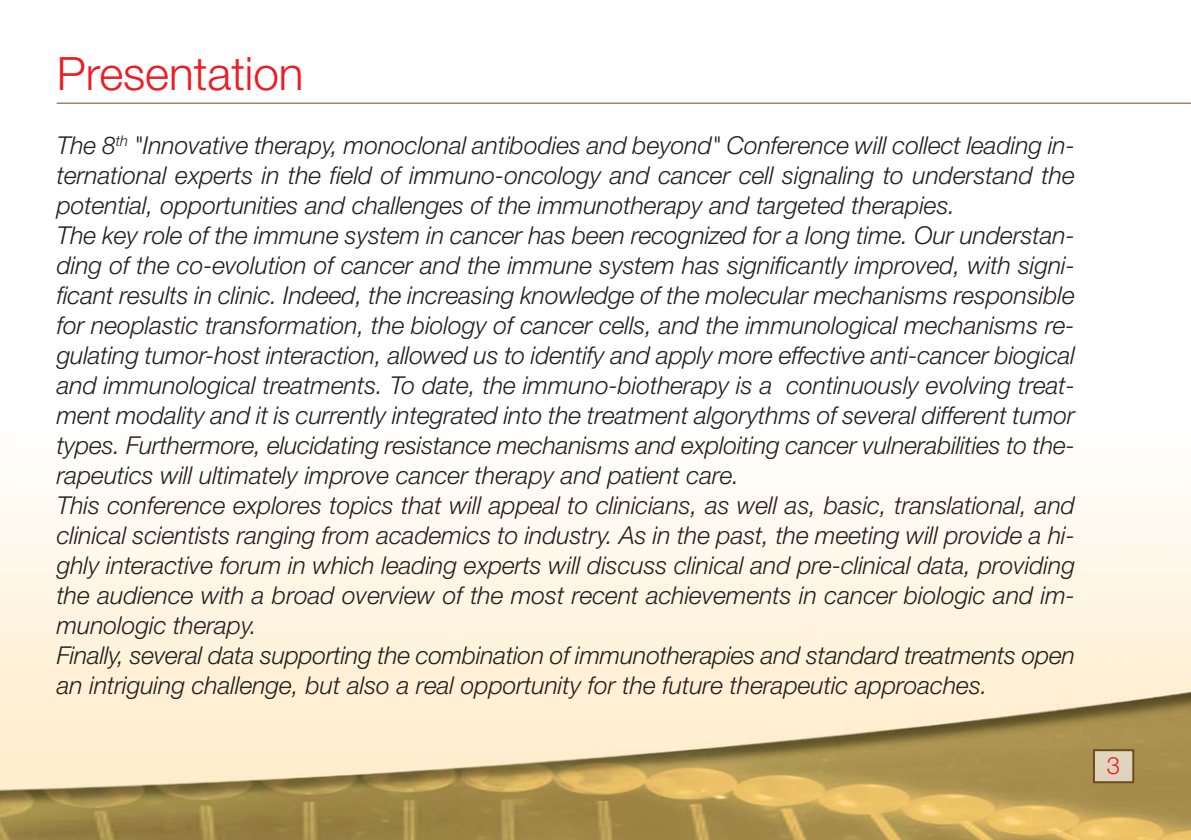
<style>
.page{position:relative;width:1191px;height:840px;background:#fff}
.page>*{position:absolute;margin:0;border:0;box-sizing:border-box;transform-origin:0 0}
.t1{font:300 46px "Helvetica Neue";color:#ed1c24}
.t2{font:italic 300 24.6px/30px "Helvetica Neue";color:#231f20}
.t3{font:300 24px "Helvetica Neue";color:#ed1c24}
</style>
<div class="page">
<img style="left:0;top:102px;width:1191px;height:737px">
<hr style="left:57px;top:103px;width:1134px;height:1px;background:#6e4d1c">
<img style="left:1096px;top:751px;width:35px;height:28px">
<div style="left:1093px;top:748px;width:41px;height:34px;border:2px solid #6e4d1c"></div>
<h1 class="t1" style="left:57px;top:57px;width:248px">Presentation</h1>
<p class="t2" style="left:57px;top:132px;width:1019px">The 8<sup>th</sup> "Innovative therapy, monoclonal antibodies and beyond" Conference will collect leading in&shy;ternational experts in the field of immuno-oncology and cancer cell signaling to understand the potential, opportunities and challenges of the immunotherapy and targeted therapies.<br>The key role of the immune system in cancer has been recognized for a long time. Our understan&shy;ding of the co-evolution of cancer and the immune system has significantly improved, with signi&shy;ficant results in clinic. Indeed, the increasing knowledge of the molecular mechanisms responsible for neoplastic transformation, the biology of cancer cells, and the immunological mechanisms re&shy;gulating tumor-host interaction, allowed us to identify and apply more effective anti-cancer biogical and immunological treatments. To date, the immuno-biotherapy is a continuously evolving treat&shy;ment modality and it is currently integrated into the treatment algorythms of several different tumor types. Furthermore, elucidating resistance mechanisms and exploiting cancer vulnerabilities to the&shy;rapeutics will ultimately improve cancer therapy and patient care.<br>This conference explores topics that will appeal to clinicians, as well as, basic, translational, and clinical scientists ranging from academics to industry. As in the past, the meeting will provide a hi&shy;ghly interactive forum in which leading experts will discuss clinical and pre-clinical data, providing the audience with a broad overview of the most recent achievements in cancer biologic and im&shy;munologic therapy.<br>Finally, several data supporting the combination of immunotherapies and standard treatments open an intriguing challenge, but also a real opportunity for the future therapeutic approaches.</p>
<p class="t3" style="left:1107px;top:756px;width:15px">3</p>
</div>
